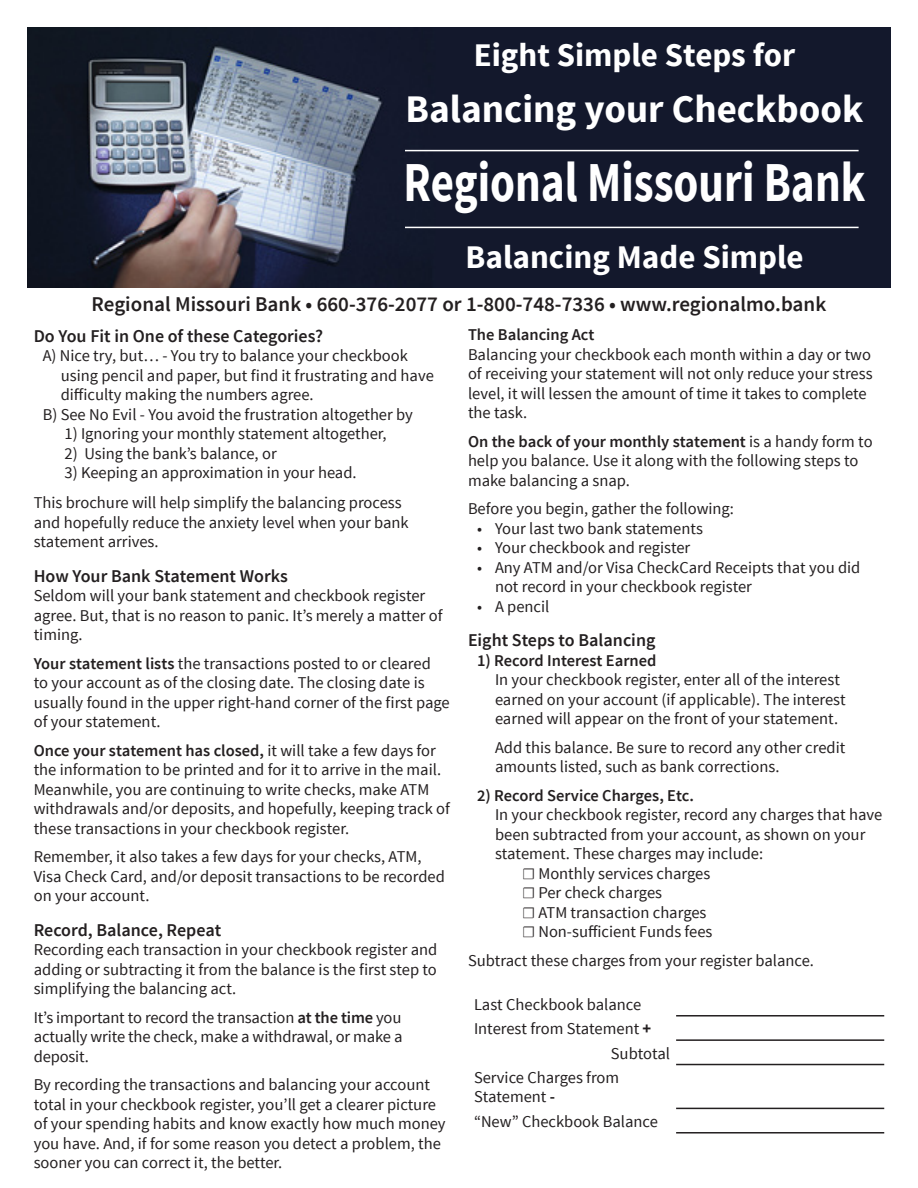
<style>
.page{position:relative;width:918px;height:1188px;background:#fff}
.page>*{position:absolute;margin:0;border:0;box-sizing:border-box;transform-origin:0 0}
.t1{font:700 56.25px "Source Sans Pro";color:#fff;scale:.8 1}
.t2{font:700 39px "Source Sans Pro";color:#fff}
.t3{font:700 33px "Source Sans Pro";color:#fff}
.t4{font:600 21px "Source Sans Pro";color:#231f20}
.t5{font:600 18px "Source Sans Pro";color:#231f20}
.Hanging_Indent{font:16.5px/19.5px "Source Sans Pro";color:#231f20}
.Hanging_subindent{font:16.5px "Source Sans Pro";color:#231f20}
.Hanging_Indent-2{font:600 16.5px "Source Sans Pro";color:#231f20}
.s1{font-weight:600}
.s2{font-family:"Hypatia Sans Pro"}
.s3{font-weight:700}
</style>
<div class="page">
<img style="left:27px;top:28px;width:864px;height:259px">
<hr style="left:405px;top:150px;width:454px;height:1px;background:#fff">
<hr style="left:405px;top:227px;width:454px;height:1px;background:#fff">
<hr style="left:676px;top:1015px;width:208px;height:2px;background:#231f20">
<hr style="left:676px;top:1039px;width:208px;height:2px;background:#231f20">
<hr style="left:676px;top:1064px;width:208px;height:1px;background:#231f20">
<hr style="left:676px;top:1108px;width:208px;height:1px;background:#231f20">
<hr style="left:676px;top:1132px;width:208px;height:2px;background:#231f20">
<p class="t3" style="left:474px;top:33px;width:323px">Eight Simple Steps for</p>
<p class="t2" style="left:406px;top:84px;width:459px">Balancing your Checkbook</p>
<p class="t1" style="left:404px;top:146px;width:579px">Regional Missouri Bank</p>
<p class="t3" style="left:465px;top:236px;width:340px">Balancing Made Simple</p>
<p class="t4" style="left:92px;top:290px;width:736px">Regional Missouri Bank • 660-376-2077 or 1-800-748-7336 • www.regionalmo.bank</p>
<p class="t5" style="left:34px;top:324px;width:291px">Do You Fit in One of these Categories?</p>
<p class="Hanging_Indent" style="left:61px;top:346px;width:375px;text-indent:-18px">A) Nice try, but… - You try to balance your checkbook using pencil and paper, but find it frustrating and have difficulty making the numbers agree.</p>
<p class="Hanging_Indent" style="left:43px;top:405px;width:372px">B) See No Evil - You avoid the frustration altogether by</p>
<p class="Hanging_subindent" style="left:64px;top:423px;width:324px">1) Ignoring your monthly statement altogether,</p>
<p class="Hanging_subindent" style="left:64px;top:443px;width:214px">2) Using the bank’s balance, or</p>
<p class="Hanging_subindent" style="left:64px;top:462px;width:294px">3) Keeping an approximation in your head.</p>
<p class="Hanging_Indent" style="left:34px;top:493px;width:377px">This brochure will help simplify the balancing process and hopefully reduce the anxiety level when your bank statement arrives.</p>
<p class="t5" style="left:34px;top:564px;width:256px">How Your Bank Statement Works</p>
<p class="Hanging_Indent" style="left:34px;top:586px;width:410px">Seldom will your bank statement and checkbook register agree. But, that is no reason to panic. It’s merely a matter of timing.</p>
<p class="Hanging_Indent" style="left:34px;top:654px;width:417px"><span class="s1">Your statement lists</span> the transactions posted to or cleared<br>to your account as of the closing date. The closing date is usually found in the upper right-hand corner of the first page of your statement.</p>
<p class="Hanging_Indent" style="left:34px;top:741px;width:418px"><span class="s1">Once your statement has closed,</span> it will take a few days for the information to be printed and for it to arrive in the mail.<br>Meanwhile, you are continuing to write checks, make ATM withdrawals and/or deposits, and hopefully, keeping track of these transactions in your checkbook register.</p>
<p class="Hanging_Indent" style="left:34px;top:847px;width:413px">Remember, it also takes a few days for your checks, ATM,<br>Visa Check Card, and/or deposit transactions to be recorded on your account.</p>
<p class="t5" style="left:34px;top:918px;width:189px">Record, Balance, Repeat</p>
<p class="Hanging_Indent" style="left:34px;top:940px;width:405px;text-align:justify">Recording each transaction in your checkbook register and adding or subtracting it from the balance is the first step to simplifying the balancing act.</p>
<p class="Hanging_Indent" style="left:34px;top:1008px;width:370px;text-align:justify">It’s important to record the transaction <span class="s1">at the time</span> you actually write the check, make a withdrawal, or make a deposit.</p>
<p class="Hanging_Indent" style="left:34px;top:1075px;width:413px">By recording the transactions and balancing your account total in your checkbook register, you’ll get a clearer picture of your spending habits and know exactly how much money you have. And, if for some reason you detect a problem, the sooner you can correct it, the better.</p>
<p class="Hanging_Indent-2" style="left:468px;top:325px;width:128px">The Balancing Act</p>
<p class="Hanging_Indent" style="left:468px;top:345px;width:406px">Balancing your checkbook each month within a day or two of receiving your statement will not only reduce your stress level, it will lessen the amount of time it takes to complete the task.</p>
<p class="Hanging_Indent" style="left:468px;top:432px;width:406px"><span class="s1">On the back of your monthly statement</span> is a handy form to help you balance. Use it along with the following steps to make balancing a snap.</p>
<p class="Hanging_Indent" style="left:468px;top:499px;width:268px">Before you begin, gather the following:</p>
<p class="Hanging_Indent" style="left:477px;top:519px;width:227px">• Your last two bank statements</p>
<p class="Hanging_Indent" style="left:477px;top:538px;width:215px">• Your checkbook and register</p>
<p class="Hanging_Indent" style="left:495px;top:558px;width:367px;text-indent:-18px">• Any ATM and/or Visa CheckCard Receipts that you did not record in your checkbook register</p>
<p class="Hanging_Indent" style="left:477px;top:597px;width:74px">• A pencil</p>
<p class="t5" style="left:468px;top:629px;width:189px">Eight Steps to Balancing</p>
<p class="Hanging_Indent-2" style="left:477px;top:650px;width:181px">1) Record Interest Earned</p>
<p class="Hanging_Indent" style="left:495px;top:670px;width:352px">In your checkbook register, enter all of the interest earned on your account (if applicable). The interest earned will appear on the front of your statement.</p>
<p class="Hanging_Indent" style="left:495px;top:738px;width:352px">Add this balance. Be sure to record any other credit amounts listed, such as bank corrections.</p>
<p class="Hanging_Indent-2" style="left:477px;top:785px;width:219px">2) Record Service Charges, Etc.</p>
<p class="Hanging_Indent" style="left:495px;top:805px;width:389px">In your checkbook register, record any charges that have been subtracted from your account, as shown on your statement. These charges may include:</p>
<p class="Hanging_subindent" style="left:522px;top:863px;width:190px"><span class="s2">☐</span> Monthly services charges</p>
<p class="Hanging_subindent" style="left:522px;top:883px;width:142px"><span class="s2">☐</span> Per check charges</p>
<p class="Hanging_subindent" style="left:522px;top:902px;width:186px"><span class="s2">☐</span> ATM transaction charges</p>
<p class="Hanging_subindent" style="left:522px;top:922px;width:192px"><span class="s2">☐</span> Non-sufficient Funds fees</p>
<p class="Hanging_Indent" style="left:468px;top:951px;width:347px">Subtract these charges from your register balance.</p>
<p class="Hanging_Indent" style="left:474px;top:995px;width:169px">Last Checkbook balance</p>
<p class="Hanging_Indent" style="left:474px;top:1019px;width:179px">Interest from Statement <span class="s3">+</span></p>
<p class="Hanging_Indent" style="left:611px;top:1044px;width:61px">Subtotal</p>
<p class="Hanging_Indent" style="left:474px;top:1068px;width:147px">Service Charges from<br>Statement <span class="s1">-</span></p>
<p class="Hanging_Indent" style="left:474px;top:1112px;width:185px">“New” Checkbook Balance</p>
</div>
